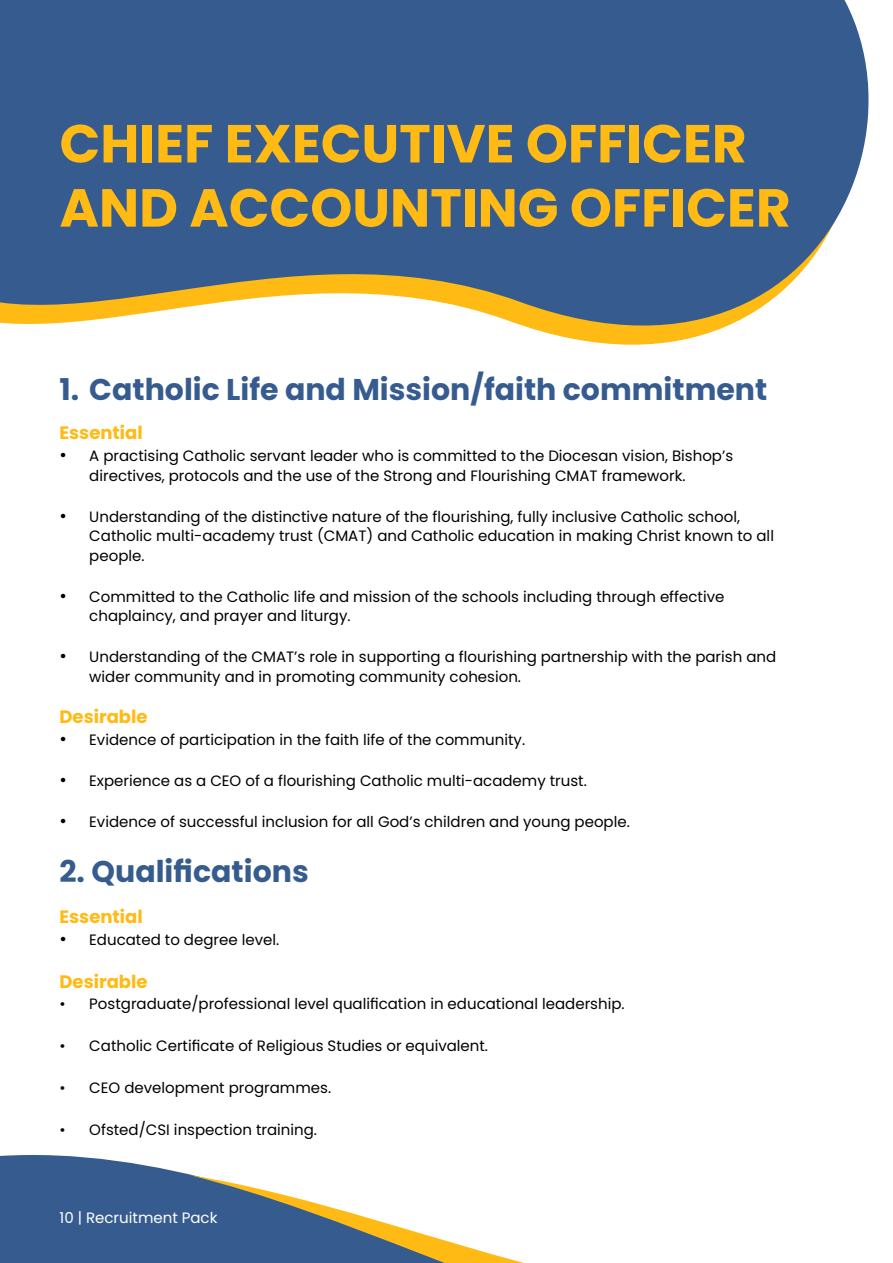
<style>
.page{position:relative;width:893px;height:1263px;background:#fff}
.page>*{position:absolute;margin:0;border:0;box-sizing:border-box;transform-origin:0 0}
.t1{font:700 53.4px/64.2px "Poppins";color:#ffba14}
.t2{font:700 30px "Poppins";color:#365c8f}
.t3{font:700 18px "Poppins";color:#ffba14}
.t4{font:15px/19.5px "Poppins";color:#000}
.t5{font:15px "Poppins";color:#fff}
.s1{font-size:18px}
</style>
<div class="page">
<svg style="left:0;top:0;width:869px;height:345px;background:#567395"></svg>
<div style="left:0;top:1155px;width:192px;height:108px;background:#365c8f"></div>
<svg style="left:189px;top:1175px;width:335px;height:88px"></svg>
<h1 class="t1" style="left:60px;top:112px;width:733px">CHIEF EXECUTIVE OFFICER<br>AND ACCOUNTING OFFICER</h1>
<h2 class="t2" style="left:60px;top:372px;width:709px">1. Catholic Life and Mission/faith commitment</h2>
<p class="t3" style="left:60px;top:423px;width:85px">Essential</p>
<p class="t4" style="left:89px;top:446px;width:645px;text-indent:-30px"><span class="s1">•</span> A practising Catholic servant leader who is committed to the Diocesan vision, Bishop’s directives, protocols and the use of the Strong and Flourishing CMAT framework.</p>
<p class="t4" style="left:89px;top:507px;width:686px;text-indent:-30px"><span class="s1">•</span> Understanding of the distinctive nature of the flourishing, fully inclusive Catholic school,<br>Catholic multi-academy trust (CMAT) and Catholic education in making Christ known to all people.</p>
<p class="t4" style="left:89px;top:587px;width:637px;text-indent:-30px"><span class="s1">•</span> Committed to the Catholic life and mission of the schools including through effective chaplaincy, and prayer and liturgy.</p>
<p class="t4" style="left:89px;top:647px;width:688px;text-indent:-30px"><span class="s1">•</span> Understanding of the CMAT’s role in supporting a flourishing partnership with the parish and wider community and in promoting community cohesion.</p>
<p class="t3" style="left:60px;top:706px;width:90px">Desirable</p>
<p class="t4" style="left:60px;top:730px;width:467px"><span class="s1">•</span> Evidence of participation in the faith life of the community.</p>
<p class="t4" style="left:60px;top:771px;width:529px"><span class="s1">•</span> Experience as a CEO of a flourishing Catholic multi-academy trust.</p>
<p class="t4" style="left:60px;top:812px;width:572px"><span class="s1">•</span> Evidence of successful inclusion for all God’s children and young people.</p>
<h2 class="t2" style="left:60px;top:854px;width:251px">2. Qualifications</h2>
<p class="t3" style="left:60px;top:907px;width:85px">Essential</p>
<p class="t4" style="left:60px;top:930px;width:221px"><span class="s1">•</span> Educated to degree level.</p>
<p class="t3" style="left:60px;top:971px;width:90px">Desirable</p>
<p class="t4" style="left:60px;top:994px;width:567px">• Postgraduate/professional level qualification in educational leadership.</p>
<p class="t4" style="left:60px;top:1036px;width:430px">• Catholic Certificate of Religious Studies or equivalent.</p>
<p class="t4" style="left:60px;top:1078px;width:273px">• CEO development programmes.</p>
<p class="t4" style="left:60px;top:1120px;width:259px">• Ofsted/CSI inspection training.</p>
<p class="t5" style="left:60px;top:1209px;width:159px">10 | Recruitment Pack</p>
</div>
